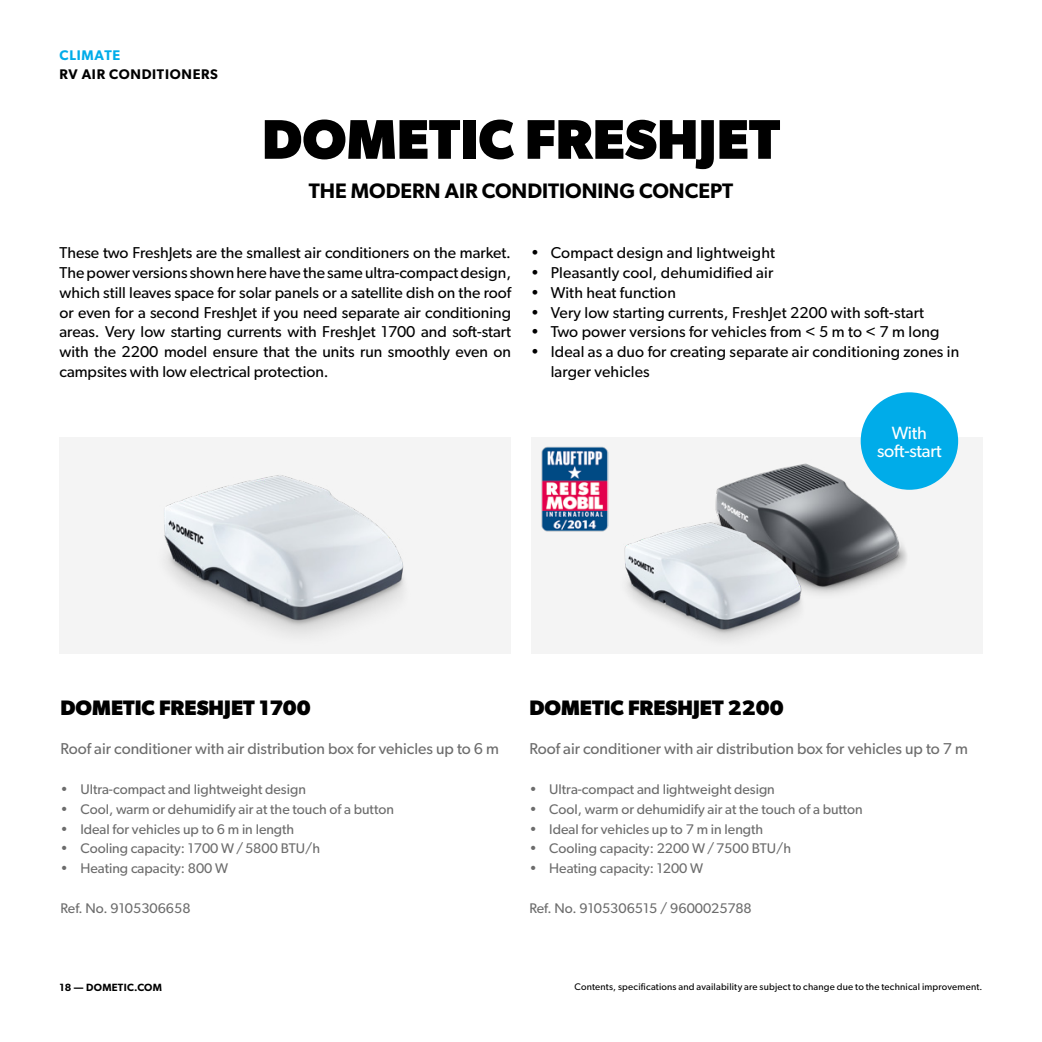
<style>
.page{position:relative;width:1042px;height:1042px;background:#fff}
.page>*{position:absolute;margin:0;border:0;box-sizing:border-box;transform-origin:0 0}
.t1{font:700 56px "Gibson";color:#000}
.t2{font:700 21px "Gibson";color:#000}
.t3{font:600 21px "Gibson";color:#000}
.t4{font:17.85px/17.8px "Gibson";letter-spacing:-.01em;color:#fff;text-align:center}
.t5{font:15.75px/19.8px "Gibson";letter-spacing:.01em;color:#000;text-align:justify}
.t6{font:15.75px "Gibson";color:#6c6c6c}
.t7{font:14px "Gibson";color:#6c6c6c}
.t8{font:600 14px "Gibson";letter-spacing:.05em;color:#000}
.t9{font:600 14px "Gibson";letter-spacing:.05em;color:#00ace9}
.t10{font:600 10.5px "Gibson";letter-spacing:.025em;color:#000}
.t11{font:9.62px "Gibson";letter-spacing:.02em;color:#000}
</style>
<div class="page">
<div style="left:60px;top:437px;width:451px;height:217px;background:#f4f4f4"></div>
<div style="left:531px;top:437px;width:451px;height:217px;background:#f4f4f4"></div>
<img style="left:541px;top:446px;width:67px;height:86px">
<img style="left:164px;top:475px;width:240px;height:159px">
<img style="left:716px;top:463px;width:191px;height:131px">
<img style="left:606px;top:496px;width:213px;height:144px">
<div style="left:860px;top:392px;width:98px;height:98px;background:#00ace9;border-radius:50%"></div>
<p class="t9" style="left:60px;top:46px;width:62px">CLIMATE</p>
<p class="t8" style="left:60px;top:66px;width:160px">RV AIR CONDITIONERS</p>
<h1 class="t1" style="left:262px;top:106px;width:519px">DOMETIC FRESHJET</h1>
<h2 class="t3" style="left:309px;top:179px;width:426px">THE MODERN AIR CONDITIONING CONCEPT</h2>
<p class="t5" style="left:60px;top:242px;width:453px">These two FreshJets are the smallest air conditioners on the market.<br>The power versions shown here have the same ultra-compact design, which still leaves space for solar panels or a satellite dish on the roof or even for a second FreshJet if you need separate air conditioning areas. Very low starting currents with FreshJet 1700 and soft-start with the 2200 model ensure that the units run smoothly even on campsites with low electrical protection.</p>
<p class="t5" style="left:531px;top:242px;width:246px">• Compact design and lightweight</p>
<p class="t5" style="left:531px;top:262px;width:244px">• Pleasantly cool, dehumidified air</p>
<p class="t5" style="left:531px;top:282px;width:147px">• With heat function</p>
<p class="t5" style="left:531px;top:302px;width:395px">• Very low starting currents, FreshJet 2200 with soft-start</p>
<p class="t5" style="left:531px;top:322px;width:410px">• Two power versions for vehicles from &lt; 5 m to &lt; 7 m long</p>
<p class="t5" style="left:551px;top:342px;width:410px;text-indent:-20px">• Ideal as a duo for creating separate air conditioning zones in larger vehicles</p>
<p class="t4" style="left:877px;top:424px;width:66px">With soft-start</p>
<h2 class="t2" style="left:61px;top:695px;width:252px">DOMETIC FRESHJET 1700</h2>
<p class="t6" style="left:61px;top:739px;width:440px">Roof air conditioner with air distribution box for vehicles up to 6 m</p>
<p class="t7" style="left:61px;top:780px;width:247px">• Ultra-compact and lightweight design</p>
<p class="t7" style="left:61px;top:800px;width:335px">• Cool, warm or dehumidify air at the touch of a button</p>
<p class="t7" style="left:61px;top:820px;width:235px">• Ideal for vehicles up to 6 m in length</p>
<p class="t7" style="left:61px;top:840px;width:261px">• Cooling capacity: 1700 W/5800 BTU/h</p>
<p class="t7" style="left:61px;top:860px;width:169px">• Heating capacity: 800 W</p>
<p class="t7" style="left:61px;top:899px;width:132px">Ref. No. 9105306658</p>
<h2 class="t2" style="left:529px;top:695px;width:256px">DOMETIC FRESHJET 2200</h2>
<p class="t6" style="left:529px;top:739px;width:440px">Roof air conditioner with air distribution box for vehicles up to 7 m</p>
<p class="t7" style="left:529px;top:780px;width:247px">• Ultra-compact and lightweight design</p>
<p class="t7" style="left:529px;top:800px;width:335px">• Cool, warm or dehumidify air at the touch of a button</p>
<p class="t7" style="left:529px;top:820px;width:235px">• Ideal for vehicles up to 7 m in length</p>
<p class="t7" style="left:529px;top:840px;width:263px">• Cooling capacity: 2200 W/7500 BTU/h</p>
<p class="t7" style="left:529px;top:860px;width:175px">• Heating capacity: 1200 W</p>
<p class="t7" style="left:529px;top:899px;width:224px">Ref. No. 9105306515 / 9600025788</p>
<p class="t10" style="left:60px;top:981px;width:104px">18 — DOMETIC.COM</p>
<p class="t11" style="left:574px;top:981px;width:409px">Contents, specifications and availability are subject to change due to the technical improvement.</p>
</div>
